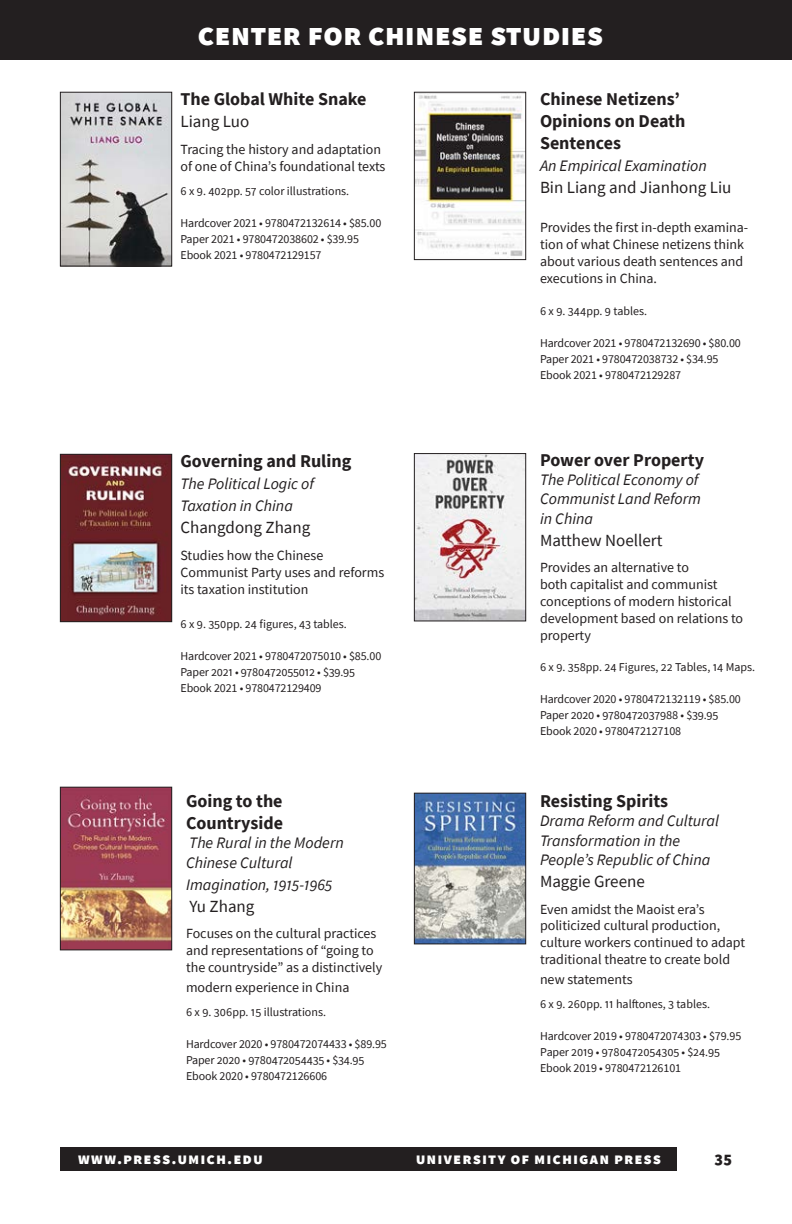
<style>
.page{position:relative;width:792px;height:1224px;background:#fff}
.page>*{position:absolute;margin:0;border:0;box-sizing:border-box;transform-origin:0 0}
._6_Up_Author{font:900 32px "Source Sans Pro";color:#fff}
._6_Up_Title{font:700 18px/22px "Source Sans Pro";color:#231f20}
._6_Up_Author-2{font:17px "Source Sans Pro";color:#231f20}
._6_Up_Title-2{font:17px "Source Sans Pro";color:#231f20}
._6_Up_Subtitle{font:italic 16px/19.2px "Source Sans Pro";color:#231f20}
._6_Up_Title-3{font:italic 16px/19.2px "Source Sans Pro";color:#231f20}
.t1{font:900 16px "Source Sans Pro";letter-spacing:.07em;color:#fff}
._6_Up_Author-3{font:italic 16px/22px "Source Sans Pro";color:#231f20}
.t2{font:900 16px "Source Sans Pro";color:#231f20}
._6_Up_Text{font:14px/16.8px "Source Sans Pro";color:#231f20}
._6_Up_Stats{font:14px/16.8px "Source Sans Pro";color:#231f20}
._6_Up_Stats-2{font:12px/16px "Source Sans Pro";letter-spacing:-.01em;color:#231f20}
</style>
<div class="page">
<div style="left:0;top:0;width:792px;height:60px;background:#231f20"></div>
<div style="left:60px;top:1147px;width:617px;height:24px;background:#231f20"></div>
<img style="left:416px;top:795px;width:108px;height:147px">
<div style="left:414px;top:793px;width:112px;height:151px;border:1px solid #231f20"></div>
<img style="left:416px;top:455px;width:108px;height:164px">
<div style="left:414px;top:453px;width:112px;height:168px;border:1px solid #231f20"></div>
<img style="left:416px;top:95px;width:108px;height:161px">
<div style="left:414px;top:92px;width:112px;height:168px;border:1px solid #231f20"></div>
<img style="left:62px;top:789px;width:108px;height:159px">
<div style="left:60px;top:787px;width:112px;height:163px;border:1px solid #231f20"></div>
<img style="left:62px;top:456px;width:108px;height:164px">
<div style="left:60px;top:454px;width:112px;height:168px;border:1px solid #231f20"></div>
<img style="left:62px;top:94px;width:108px;height:170px">
<div style="left:60px;top:92px;width:112px;height:174px;border:1px solid #231f20"></div>
<p class="_6_Up_Author" style="left:198px;top:12px;width:407px">center for chinese studies</p>
<p class="_6_Up_Title" style="left:180px;top:88px;width:188px">The Global White Snake</p>
<p class="_6_Up_Author-2" style="left:180px;top:111px;width:70px">Liang Luo</p>
<p class="_6_Up_Text" style="left:180px;top:141px;width:206px">Tracing the history and adaptation of one of China’s foundational texts</p>
<p class="_6_Up_Stats-2" style="left:180px;top:183px;width:170px">6 x 9. 402pp. 57 color illustrations.</p>
<p class="_6_Up_Stats-2" style="left:180px;top:215px;width:202px">Hardcover 2021 • 9780472132614 • $85.00<br>Paper 2021 • 9780472038602 • $39.95<br>Ebook 2021 • 9780472129157</p>
<p class="_6_Up_Title" style="left:180px;top:450px;width:172px">Governing and Ruling</p>
<p class="_6_Up_Author-3" style="left:180px;top:473px;width:135px">The Political Logic of<br>Taxation in China</p>
<p class="_6_Up_Author-2" style="left:180px;top:517px;width:131px">Changdong Zhang</p>
<p class="_6_Up_Text" style="left:180px;top:547px;width:205px">Studies how the Chinese<br>Communist Party uses and reforms its taxation institution</p>
<p class="_6_Up_Stats-2" style="left:180px;top:616px;width:168px">6 x 9. 350pp. 24 figures, 43 tables.</p>
<p class="_6_Up_Stats-2" style="left:180px;top:648px;width:202px">Hardcover 2021 • 9780472075010 • $85.00<br>Paper 2021 • 9780472055012 • $39.95</p>
<p class="_6_Up_Stats-2" style="left:180px;top:680px;width:143px">Ebook 2021 • 9780472129409</p>
<p class="_6_Up_Title" style="left:186px;top:790px;width:99px">Going to the<br>Countryside</p>
<p class="_6_Up_Title-3" style="left:186px;top:833px;width:159px">The Rural in the Modern<br>Chinese Cultural</p>
<p class="_6_Up_Title-3" style="left:186px;top:875px;width:148px">Imagination, 1915-1965</p>
<p class="_6_Up_Title-2" style="left:189px;top:895px;width:67px">Yu Zhang</p>
<p class="_6_Up_Text" style="left:186px;top:925px;width:198px">Focuses on the cultural practices and representations of “going to the countryside” as a distinctively</p>
<p class="_6_Up_Text" style="left:186px;top:979px;width:165px">modern experience in China</p>
<p class="_6_Up_Stats-2" style="left:186px;top:1004px;width:142px">6 x 9. 306pp. 15 illustrations.</p>
<p class="_6_Up_Stats-2" style="left:186px;top:1036px;width:202px">Hardcover 2020 • 9780472074433 • $89.95<br>Paper 2020 • 9780472054435 • $34.95</p>
<p class="_6_Up_Stats-2" style="left:186px;top:1068px;width:143px">Ebook 2020 • 9780472126606</p>
<p class="_6_Up_Title" style="left:540px;top:88px;width:141px">Chinese Netizens’</p>
<p class="_6_Up_Title" style="left:540px;top:110px;width:147px">Opinions on Death</p>
<p class="_6_Up_Title" style="left:540px;top:132px;width:83px">Sentences</p>
<p class="_6_Up_Subtitle" style="left:540px;top:156px;width:168px">An Empirical Examination</p>
<p class="_6_Up_Author-2" style="left:540px;top:177px;width:193px">Bin Liang and Jianhong Liu</p>
<p class="_6_Up_Stats" style="left:540px;top:219px;width:210px">Provides the first in-depth examina&shy;tion of what Chinese netizens think about various death sentences and executions in China.</p>
<p class="_6_Up_Stats-2" style="left:540px;top:303px;width:109px">6 x 9. 344pp. 9 tables.</p>
<p class="_6_Up_Stats-2" style="left:540px;top:335px;width:202px">Hardcover 2021 • 9780472132690 • $80.00<br>Paper 2021 • 9780472038732 • $34.95<br>Ebook 2021 • 9780472129287</p>
<p class="_6_Up_Title" style="left:540px;top:449px;width:166px">Power over Property</p>
<p class="_6_Up_Subtitle" style="left:540px;top:470px;width:163px">The Political Economy of<br>Communist Land Reform in China</p>
<p class="_6_Up_Author-2" style="left:540px;top:529px;width:124px">Matthew Noellert</p>
<p class="_6_Up_Text" style="left:540px;top:559px;width:205px">Provides an alternative to<br>both capitalist and communist conceptions of modern historical development based on relations to property</p>
<p class="_6_Up_Stats-2" style="left:540px;top:659px;width:217px">6 x 9. 358pp. 24 Figures, 22 Tables, 14 Maps.</p>
<p class="_6_Up_Stats-2" style="left:540px;top:691px;width:202px">Hardcover 2020 • 9780472132119 • $85.00<br>Paper 2020 • 9780472037988 • $39.95</p>
<p class="_6_Up_Stats-2" style="left:540px;top:723px;width:143px">Ebook 2020 • 9780472127108</p>
<p class="_6_Up_Title" style="left:540px;top:790px;width:130px">Resisting Spirits</p>
<p class="_6_Up_Subtitle" style="left:540px;top:811px;width:181px">Drama Reform and Cultural<br>Transformation in the<br>People’s Republic of China</p>
<p class="_6_Up_Author-2" style="left:540px;top:870px;width:106px">Maggie Greene</p>
<p class="_6_Up_Text" style="left:540px;top:900px;width:207px">Even amidst the Maoist era’s politicized cultural production, culture workers continued to adapt traditional theatre to create bold</p>
<p class="_6_Up_Text" style="left:540px;top:971px;width:94px">new statements</p>
<p class="_6_Up_Stats-2" style="left:540px;top:996px;width:172px">6 x 9. 260pp. 11 halftones, 3 tables.</p>
<p class="_6_Up_Stats-2" style="left:540px;top:1028px;width:203px">Hardcover 2019 • 9780472074303 • $79.95<br>Paper 2019 • 9780472054305 • $24.95</p>
<p class="_6_Up_Stats-2" style="left:540px;top:1060px;width:143px">Ebook 2019 • 9780472126101</p>
<h3 class="t1" style="left:78px;top:1147px;width:186px">www.press.umich.edu</h3>
<h3 class="t1" style="left:416px;top:1147px;width:247px">university of michigan press</h3>
<h3 class="t2" style="left:714px;top:1147px;width:19px">35</h3>
</div>
